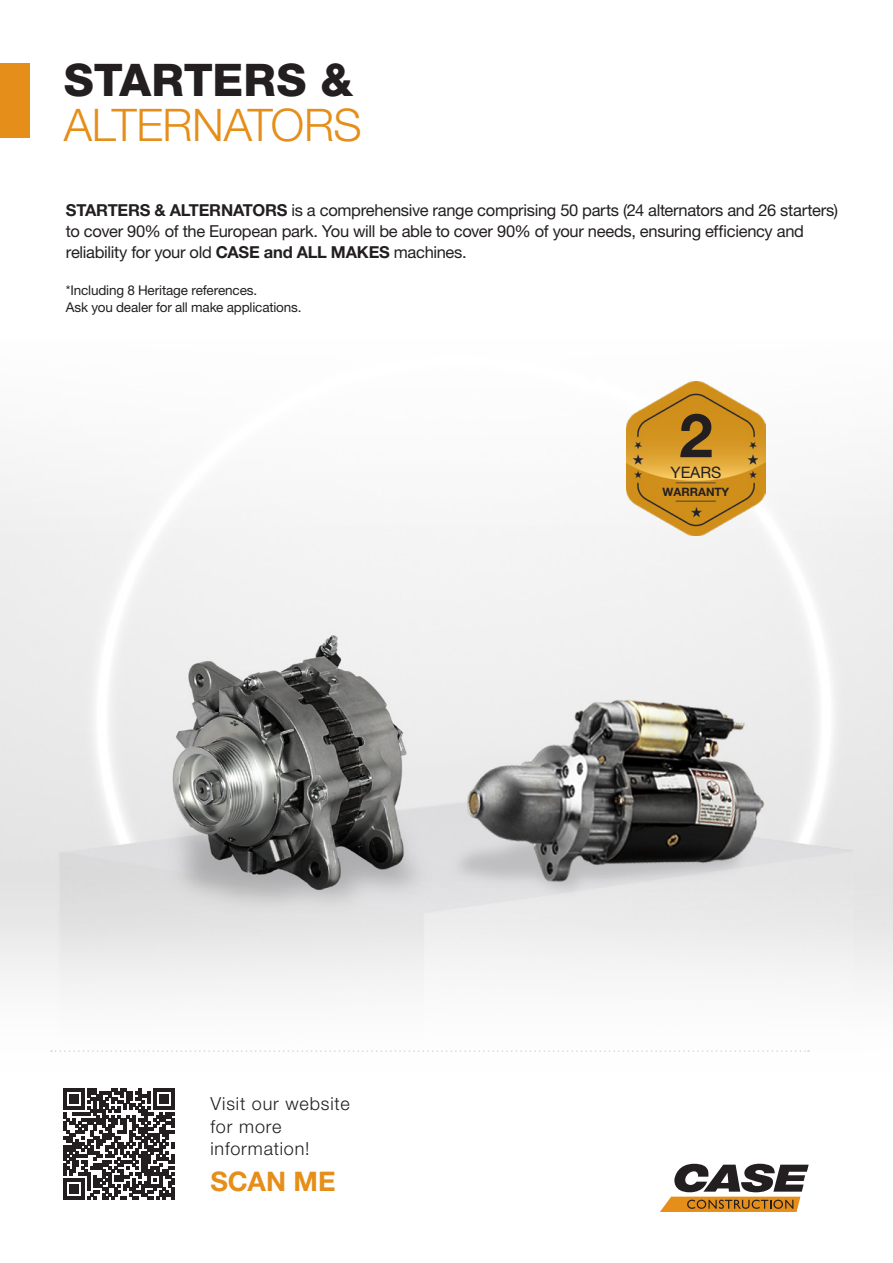
<style>
.page{position:relative;width:893px;height:1263px;background:#fff}
.page>*{position:absolute;margin:0;border:0;box-sizing:border-box;transform-origin:0 0}
.t1{font:700 60.9px "Helvetica Neue LT Pro";color:#231f20}
.TITOLO_2{font:300 45px "Helvetica Neue LT Pro";letter-spacing:-.01em;color:#e58e19}
.TITOLO_2-2{font:800 45px "Helvetica Neue LT Pro";color:#231f20}
.TXT__11-15{font:700 27px "Helvetica Neue LT Pro";color:#e58e19}
.TXT__11-15-2{font:300 18px/22.5px "Helvetica Neue LT Pro";letter-spacing:.05em;color:#231f20}
.TXT__11-15-3{font:16.5px/21px "Helvetica Neue LT Pro";letter-spacing:-.02em;color:#231f20}
.t2{font:15.75px "Helvetica Neue LT Pro";color:#231f20}
.TXT__11-15-4{font:13.5px "Helvetica Neue LT Pro";letter-spacing:-.01em;color:#231f20}
.t3{font:700 11.55px "Helvetica Neue LT Pro";color:#231f20}
.s1{font-weight:700}
</style>
<div class="page">
<img style="left:0;top:542px;width:893px;height:510px">
<svg style="left:660px;top:1163px;width:149px;height:49px"></svg>
<svg style="left:51px;top:1050px;width:758px;height:2px"></svg>
<div style="left:0;top:64px;width:30px;height:74px;background:#e58e19"></div>
<img style="left:626px;top:382px;width:139px;height:154px">
<svg style="left:63px;top:1089px;width:111px;height:111px"></svg>
<p class="TITOLO_2-2" style="left:64px;top:53px;width:291px">STARTERS &amp;</p>
<p class="TITOLO_2" style="left:64px;top:97px;width:300px">ALTERNATORS</p>
<p class="TXT__11-15-3" style="left:66px;top:199px;width:774px"><span class="s1">STARTERS &amp; ALTERNATORS</span> is a comprehensive range comprising 50 parts (24 alternators and 26 starters) to cover 90% of the European park. You will be able to cover 90% of your needs, ensuring efficiency and reliability for your old <span class="s1">CASE and ALL MAKES</span> machines.</p>
<p class="TXT__11-15-4" style="left:66px;top:283px;width:193px">*Including 8 Heritage references.</p>
<p class="TXT__11-15-4" style="left:66px;top:299px;width:237px">Ask you dealer for all make applications.</p>
<p class="t1" style="left:679px;top:398px;width:35px">2</p>
<p class="TXT__11-15-2" style="left:210px;top:1092px;width:141px">Visit our website for more information!</p>
<p class="TXT__11-15" style="left:210px;top:1165px;width:127px">SCAN ME</p>
<p class="t2" style="left:670px;top:463px;width:53px">YEARS</p>
<p class="t3" style="left:663px;top:484px;width:68px">WARRANTY</p>
</div>
